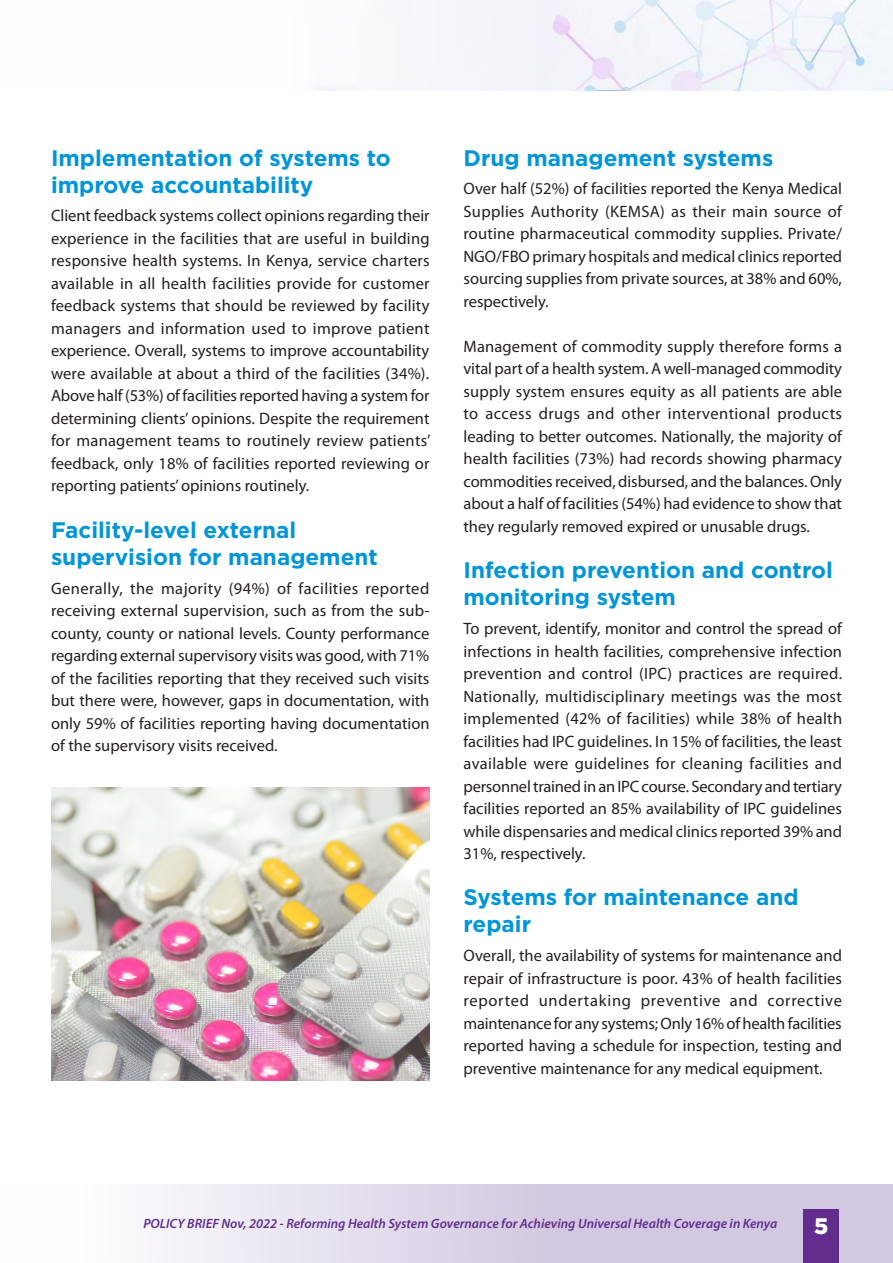
<style>
.page{position:relative;width:893px;height:1263px;background:#fff}
.page>*{position:absolute;margin:0;border:0;box-sizing:border-box;transform-origin:0 0}
.Heads_2{font:700 22.5px/27px "Gotham";color:#0095d9}
.t1{font:900 22.5px "Gotham";color:#fff}
.t2{font:16.5px/22.5px "Myriad Pro";color:#231f20;text-align:justify}
.t3{font:italic 600 13.5px "Myriad Pro";color:#632d8e}
</style>
<div class="page">
<hr style="left:0;top:1183px;width:1px;height:80px;background:#d2c8e1">
<div style="left:0;top:1184px;width:893px;height:79px;background:linear-gradient(to right,#fdfcfd,#c6bad9)"></div>
<div style="left:803px;top:1209px;width:36px;height:54px;background:#632d8e"></div>
<div style="left:0;top:0;width:893px;height:90px;background:#f7f7fc"></div>
<img style="left:51px;top:788px;width:378px;height:292px">
<p class="Heads_2" style="left:51px;top:144px;width:341px">Implementation of systems to improve accountability</p>
<p class="t2" style="left:51px;top:204px;width:381px">Client feedback systems collect opinions regarding their experience in the facilities that are useful in building responsive health systems. In Kenya, service charters available in all health facilities provide for customer feedback systems that should be reviewed by facility managers and information used to improve patient experience. Overall, systems to improve accountability were available at about a third of the facilities (34%).<br>Above half (53%) of facilities reported having a system for determining clients’ opinions. Despite the requirement for management teams to routinely review patients’ feedback, only 18% of facilities reported reviewing or reporting patients’ opinions routinely.</p>
<p class="Heads_2" style="left:51px;top:516px;width:328px">Facility-level external supervision for management</p>
<p class="t2" style="left:51px;top:576px;width:380px">Generally, the majority (94%) of facilities reported receiving external supervision, such as from the sub&shy;county, county or national levels. County performance regarding external supervisory visits was good, with 71% of the facilities reporting that they received such visits but there were, however, gaps in documentation, with only 59% of facilities reporting having documentation of the supervisory visits received.</p>
<p class="Heads_2" style="left:463px;top:144px;width:311px">Drug management systems</p>
<p class="t2" style="left:463px;top:177px;width:380px">Over half (52%) of facilities reported the Kenya Medical Supplies Authority (KEMSA) as their main source of routine pharmaceutical commodity supplies. Private/ NGO/FBO primary hospitals and medical clinics reported sourcing supplies from private sources, at 38% and 60%, respectively.</p>
<p class="t2" style="left:463px;top:335px;width:380px">Management of commodity supply therefore forms a vital part of a health system. A well-managed commodity supply system ensures equity as all patients are able to access drugs and other interventional products leading to better outcomes. Nationally, the majority of health facilities (73%) had records showing pharmacy commodities received, disbursed, and the balances. Only about a half of facilities (54%) had evidence to show that they regularly removed expired or unusable drugs.</p>
<p class="Heads_2" style="left:463px;top:556px;width:371px">Infection prevention and control monitoring system</p>
<p class="t2" style="left:463px;top:617px;width:380px">To prevent, identify, monitor and control the spread of infections in health facilities, comprehensive infection prevention and control (IPC) practices are required.<br>Nationally, multidisciplinary meetings was the most implemented (42% of facilities) while 38% of health facilities had IPC guidelines. In 15% of facilities, the least available were guidelines for cleaning facilities and personnel trained in an IPC course. Secondary and tertiary facilities reported an 85% availability of IPC guidelines while dispensaries and medical clinics reported 39% and 31%, respectively.</p>
<p class="Heads_2" style="left:463px;top:883px;width:337px">Systems for maintenance and repair</p>
<p class="t2" style="left:463px;top:944px;width:380px">Overall, the availability of systems for maintenance and repair of infrastructure is poor. 43% of health facilities reported undertaking preventive and corrective maintenance for any systems; Only 16% of health facilities reported having a schedule for inspection, testing and preventive maintenance for any medical equipment.</p>
<p class="t3" style="left:143px;top:1215px;width:635px">POLICY BRIEF Nov, 2022 - Reforming Health System Governance for Achieving Universal Health Coverage in Kenya</p>
<h1 class="t1" style="left:814px;top:1211px;width:16px">5</h1>
</div>
